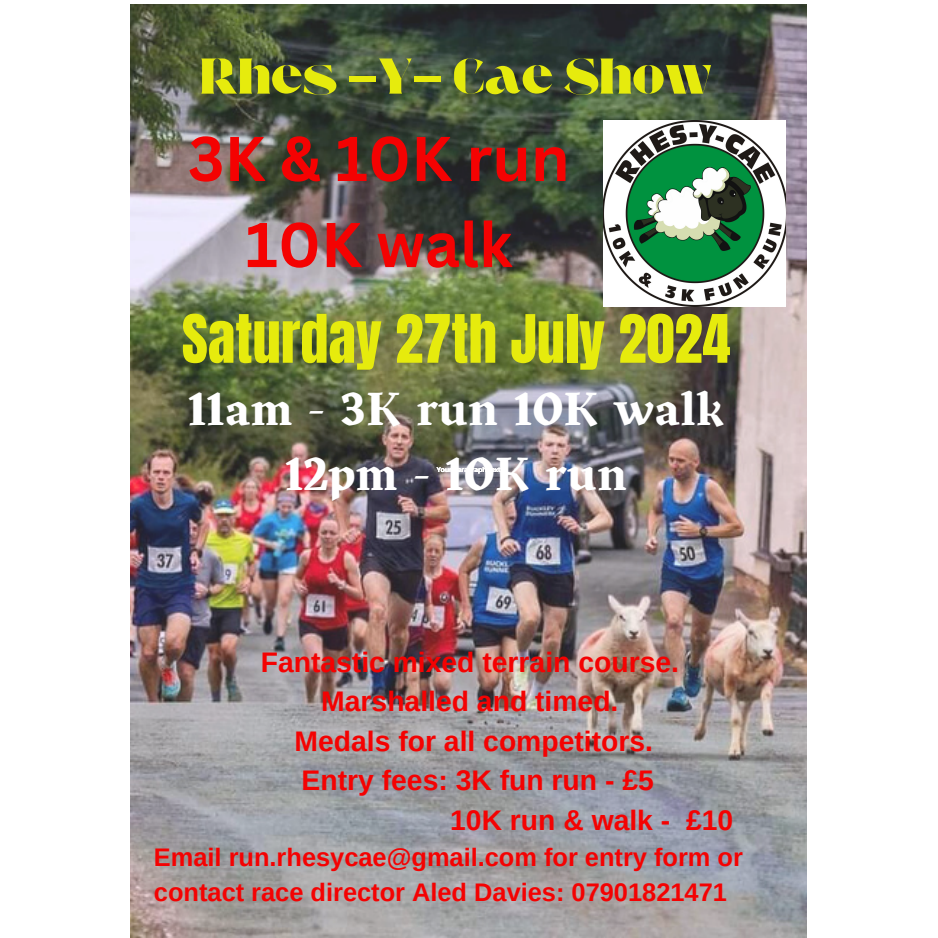
<style>
.page{position:relative;width:938px;height:938px;background:#fff}
.page>*{position:absolute;margin:0;border:0;box-sizing:border-box;transform-origin:0 0}
.t1{font:700 61.75px/86px "Canva Sans";color:#f40202;text-align:center}
.t2{font:56.75px "Anton";color:#e6eb0d}
.t3{font:50.25px "Foda Display";color:#e6eb0d}
.t4{font:700 46.5px/65.2px "Kitsch";color:#fff;text-align:center}
.t5{font:700 28.25px "Arimo";color:#f40202}
.t6{font:700 25.5px/35.2px "Arimo";color:#f40202}
.t7{font:6.75px "Canva Sans";color:#fff}
</style>
<div class="page">
<img style="left:131px;top:4px;width:675px;height:933px">
<img style="left:604px;top:121px;width:181px;height:185px">
<h3 class="t3" style="left:200px;top:56px;width:513px">Rhes -Y- Cae Show</h3>
<h1 class="t1" style="left:188px;top:114px;width:383px">3K &amp; 10K run<br>10K walk</h1>
<p class="t2" style="left:182px;top:298px;width:550px">Saturday 27th July 2024</p>
<p class="t4" style="left:188px;top:379px;width:537px">11am - 3K run 10K walk<br>12pm - 10K run</p>
<p class="t7" style="left:437px;top:464px;width:66px">Your paragraph text</p>
<h2 class="t5" style="left:261px;top:646px;width:420px">Fantastic mixed terrain course.</h2>
<h2 class="t5" style="left:321px;top:685px;width:299px">Marshalled and timed.</h2>
<h2 class="t5" style="left:294px;top:725px;width:360px">Medals for all competitors.</h2>
<h2 class="t5" style="left:301px;top:764px;width:354px">Entry fees: 3K fun run - £5</h2>
<h2 class="t5" style="left:450px;top:804px;width:284px">10K run &amp; walk - £10</h2>
<h2 class="t6" style="left:154px;top:839px;width:590px">Email run.rhesycae@gmail.com for entry form or contact race director Aled Davies: 07901821471</h2>
</div>
